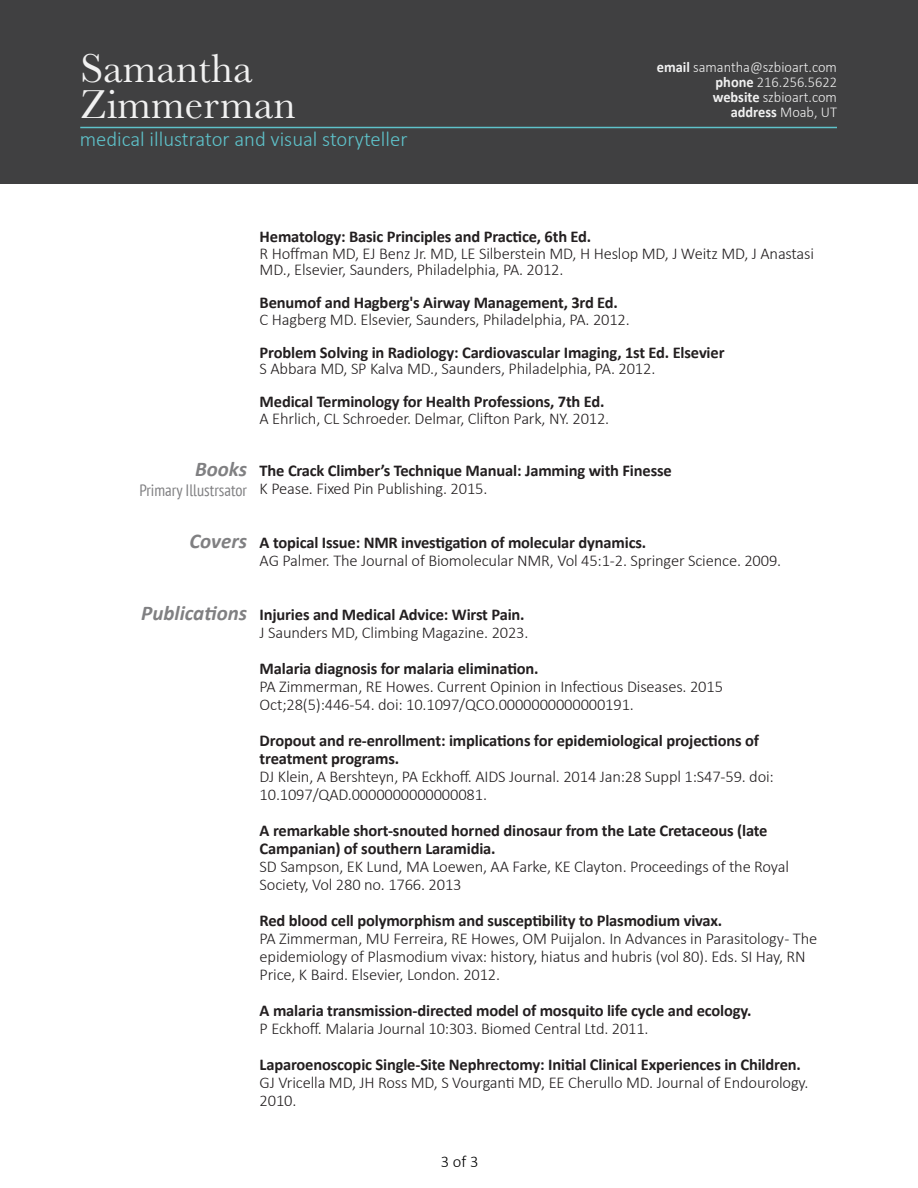
<style>
.page{position:relative;width:918px;height:1188px;background:#fff}
.page>*{position:absolute;margin:0;border:0;box-sizing:border-box;transform-origin:0 0}
.t1{font:42px/36px "Baskerville";color:#f1f1f1}
.t2{font:300 21px "Calibri";color:#5ec2ca}
.t3{font:italic 700 21px "Calibri";color:#808082}
.t4{font:300 16.5px/18px "Calibri";letter-spacing:-.01em;color:#231f20}
.t5{font:700 16.5px/18px "Calibri";letter-spacing:-.01em;color:#231f20}
.t6{font:condensed 16.5px "PT Sans";color:#808082}
.t7{font:300 16.5px "Calibri";color:#000}
.t8{font:300 15px/15px "Calibri";color:#f1f1f1;text-align:right;scale:.96 1}
.s1{font-weight:700}
</style>
<div class="page">
<div style="left:0;top:0;width:918px;height:184px;background:#404041"></div>
<hr style="left:80px;top:127px;width:757px;height:1px;background:#5ec2ca">
<h1 class="t1" style="left:80px;top:51px;width:217px">Samantha<br>Zimmerman</h1>
<p class="t2" style="left:80px;top:127px;width:329px">medical illustrator and visual storyteller</p>
<p class="t8" style="left:657px;top:59px;width:189px"><span class="s1">email</span> samantha@szbioart.com <span class="s1">phone</span> 216.256.5622<br><span class="s1">website</span> szbioart.com<br><span class="s1">address</span> Moab, UT</p>
<p class="t3" style="left:195px;top:454px;width:54px">Books</p>
<p class="t6" style="left:139px;top:480px;width:109px">Primary Illustrsator</p>
<p class="t3" style="left:189px;top:526px;width:59px">Covers</p>
<p class="t3" style="left:141px;top:598px;width:107px">Publications</p>
<p class="t5" style="left:260px;top:227px;width:333px">Hematology: Basic Principles and Practice, 6th Ed.</p>
<p class="t4" style="left:260px;top:245px;width:556px;line-height:16.5px">R Hoffman MD, EJ Benz Jr. MD, LE Silberstein MD, H Heslop MD, J Weitz MD, J Anastasi<br>MD., Elsevier, Saunders, Philadelphia, PA. 2012.</p>
<p class="t5" style="left:260px;top:293px;width:360px">Benumof and Hagberg's Airway Management, 3rd Ed.</p>
<p class="t4" style="left:260px;top:310px;width:372px">C Hagberg MD. Elsevier, Saunders, Philadelphia, PA. 2012.</p>
<p class="t5" style="left:260px;top:343px;width:466px">Problem Solving in Radiology: Cardiovascular Imaging, 1st Ed. Elsevier</p>
<p class="t4" style="left:260px;top:360px;width:397px">S Abbara MD, SP Kalva MD., Saunders, Philadelphia, PA. 2012.</p>
<p class="t5" style="left:260px;top:392px;width:347px">Medical Terminology for Health Professions, 7th Ed.</p>
<p class="t4" style="left:260px;top:409px;width:351px">A Ehrlich, CL Schroeder. Delmar, Clifton Park, NY. 2012.</p>
<p class="t5" style="left:260px;top:461px;width:414px">The Crack Climber’s Technique Manual: Jamming with Finesse</p>
<p class="t4" style="left:260px;top:480px;width:229px">K Pease. Fixed Pin Publishing. 2015.</p>
<p class="t5" style="left:260px;top:533px;width:388px">A topical Issue: NMR investigation of molecular dynamics.</p>
<p class="t4" style="left:260px;top:552px;width:523px">AG Palmer. The Journal of Biomolecular NMR, Vol 45:1-2. Springer Science. 2009.</p>
<p class="t5" style="left:260px;top:605px;width:267px">Injuries and Medical Advice: Wirst Pain.</p>
<p class="t4" style="left:260px;top:624px;width:270px">J Saunders MD, Climbing Magazine. 2023.</p>
<p class="t5" style="left:260px;top:659px;width:281px">Malaria diagnosis for malaria elimination.</p>
<p class="t4" style="left:260px;top:678px;width:465px">PA Zimmerman, RE Howes. Current Opinion in Infectious Diseases. 2015<br>Oct;28(5):446-54. doi: 10.1097/QCO.0000000000000191.</p>
<p class="t5" style="left:260px;top:731px;width:501px">Dropout and re-enrollment: implications for epidemiological projections of treatment programs.</p>
<p class="t4" style="left:260px;top:768px;width:516px">DJ Klein, A Bershteyn, PA Eckhoff. AIDS Journal. 2014 Jan:28 Suppl 1:S47-59. doi:<br>10.1097/QAD.0000000000000081.</p>
<p class="t5" style="left:260px;top:821px;width:509px">A remarkable short-snouted horned dinosaur from the Late Cretaceous (late<br>Campanian) of southern Laramidia.</p>
<p class="t4" style="left:260px;top:858px;width:531px">SD Sampson, EK Lund, MA Loewen, AA Farke, KE Clayton. Proceedings of the Royal<br>Society, Vol 280 no. 1766. 2013</p>
<p class="t5" style="left:260px;top:911px;width:464px">Red blood cell polymorphism and susceptibility to Plasmodium vivax.</p>
<p class="t4" style="left:260px;top:930px;width:559px">PA Zimmerman, MU Ferreira, RE Howes, OM Puijalon. In Advances in Parasitology - The epidemiology of Plasmodium vivax: history, hiatus and hubris (vol 80). Eds. SI Hay, RN<br>Price, K Baird. Elsevier, London. 2012.</p>
<p class="t5" style="left:260px;top:1001px;width:493px">A malaria transmission-directed model of mosquito life cycle and ecology.</p>
<p class="t4" style="left:260px;top:1020px;width:391px">P Eckhoff. Malaria Journal 10:303. Biomed Central Ltd. 2011.</p>
<p class="t5" style="left:260px;top:1055px;width:543px">Laparoenoscopic Single-Site Nephrectomy: Initial Clinical Experiences in Children.</p>
<p class="t4" style="left:260px;top:1074px;width:551px">GJ Vricella MD, JH Ross MD, S Vourganti MD, EE Cherullo MD. Journal of Endourology.<br>2010.</p>
<p class="t7" style="left:441px;top:1151px;width:39px">3 of 3</p>
</div>
